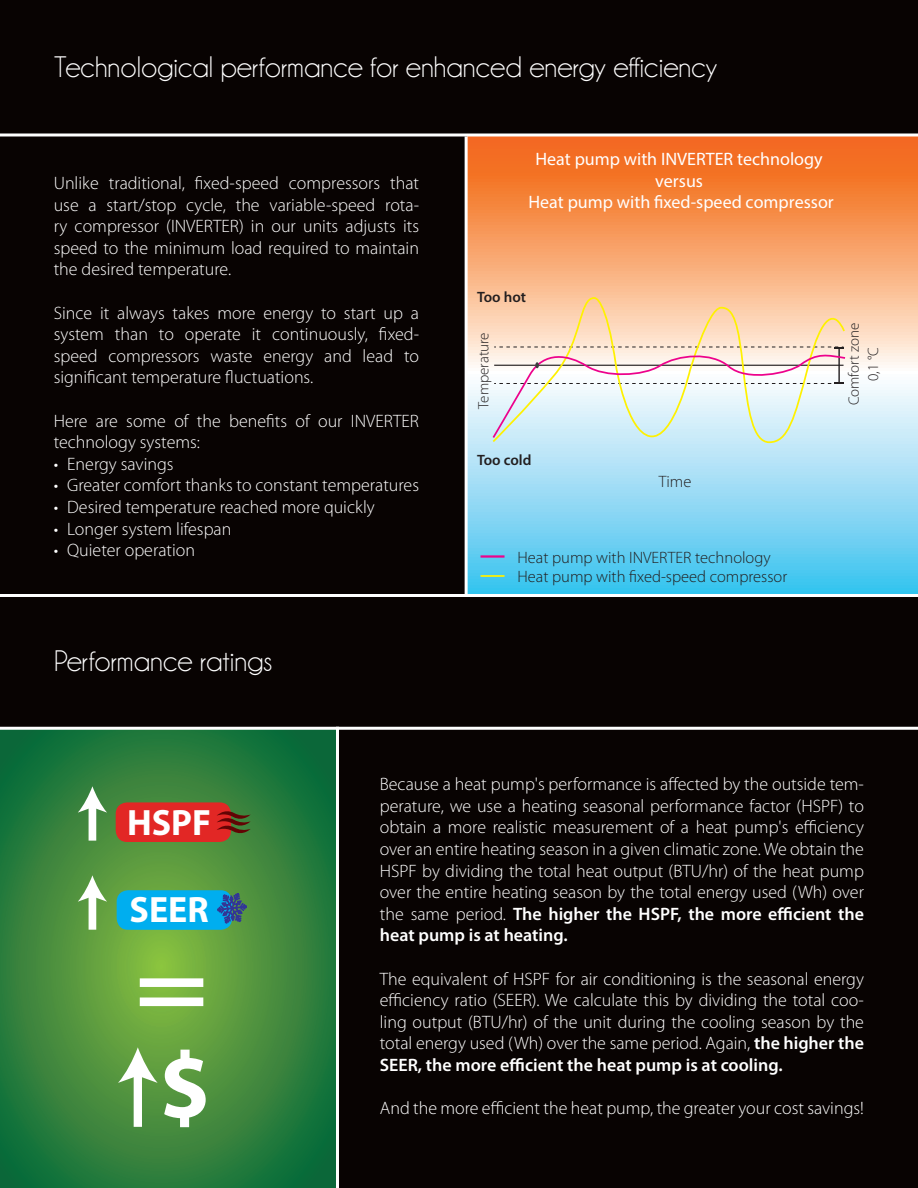
<style>
.page{position:relative;width:918px;height:1188px;background:#fff}
.page>*{position:absolute;margin:0;border:0;box-sizing:border-box;transform-origin:0 0}
.t1{font:700 95.1px "Myriad Pro";color:#fff}
.t2{font:700 36.75px "Myriad Pro";color:#fff}
.t3{font:30px "Champagne&Limousines";color:#fff}
.t4{font:300 18px/21.6px "Myriad Pro";color:#fff;text-align:justify}
.t5{font:18px/21.6px "Myriad Pro";color:#fff;text-align:center}
.t6{font:300 16.5px "Myriad Pro";color:#231f20}
.t7{font:300 15px/19.5px "Myriad Pro";color:#231f20;text-align:center}
.t8{font:600 15px "Myriad Pro";color:#231f20}
.s1{font-weight:600}
</style>
<div class="page">
<div style="left:0;top:136px;width:918px;height:1052px;background:#080302"></div>
<svg style="left:0;top:730px;width:336px;height:458px;background:#3a863d"></svg>
<svg style="left:468px;top:136px;width:450px;height:458px;background:#c1b6a5"></svg>
<svg style="left:492px;top:295px;width:354px;height:149px;background:#f7d7b8"></svg>
<hr style="left:481px;top:575px;width:24px;height:2px;background:#fff101">
<hr style="left:481px;top:555px;width:24px;height:3px;background:#ed028c">
<svg style="left:492px;top:347px;width:355px;height:92px;background:#e5eae9"></svg>
<div style="left:0;top:0;width:918px;height:134px;background:#080302"></div>
<hr style="left:0;top:133px;width:918px;height:3px;background:#fff">
<hr style="left:0;top:727px;width:918px;height:3px;background:#fff">
<hr style="left:0;top:594px;width:918px;height:3px;background:#fff">
<hr style="left:336px;top:727px;width:3px;height:461px;background:#fff">
<hr style="left:465px;top:137px;width:3px;height:459px;background:#fff">
<div style="left:117px;top:890px;width:115px;height:40px;background:#00aeef;border-radius:12px"></div>
<svg style="left:217px;top:866px;width:30px;height:84px;background:#478a64"></svg>
<div style="left:116px;top:802px;width:115px;height:40px;background:#e22725;border-radius:12px"></div>
<svg style="left:217px;top:810px;width:34px;height:24px"></svg>
<div style="left:89px;top:805px;width:7px;height:36px;background:#fff"></div>
<svg style="left:78px;top:786px;width:29px;height:27px"></svg>
<div style="left:89px;top:894px;width:7px;height:36px;background:#fff"></div>
<svg style="left:78px;top:875px;width:29px;height:27px"></svg>
<svg style="left:140px;top:978px;width:63px;height:28px;background:#cbe2b4"></svg>
<div style="left:134px;top:1072px;width:8px;height:55px;background:#fff"></div>
<svg style="left:118px;top:1047px;width:40px;height:36px"></svg>
<h3 class="t3" style="left:54px;top:50px;width:665px">Technological performance for enhanced energy efficiency</h3>
<p class="t4" style="left:54px;top:173px;width:367px">Unlike traditional, fixed-speed compressors that use a start/stop cycle, the variable-speed rota&shy;ry compressor (INVERTER) in our units adjusts its speed to the minimum load required to maintain the desired temperature.</p>
<p class="t4" style="left:54px;top:302px;width:367px">Since it always takes more energy to start up a system than to operate it continuously, fixed&shy;speed compressors waste energy and lead to significant temperature fluctuations.</p>
<p class="t4" style="left:54px;top:410px;width:367px">Here are some of the benefits of our INVERTER technology systems:</p>
<p class="t4" style="left:54px;top:453px;width:121px">• Energy savings</p>
<p class="t4" style="left:54px;top:475px;width:367px">• Greater comfort thanks to constant temperatures</p>
<p class="t4" style="left:54px;top:497px;width:323px">• Desired temperature reached more quickly</p>
<p class="t4" style="left:54px;top:518px;width:179px">• Longer system lifespan</p>
<p class="t4" style="left:54px;top:540px;width:143px">• Quieter operation</p>
<h3 class="t3" style="left:54px;top:644px;width:220px">Performance ratings</h3>
<p class="t5" style="left:529px;top:148px;width:307px">Heat pump with INVERTER technology versus<br>Heat pump with fixed-speed compressor</p>
<p class="t8" style="left:477px;top:288px;width:51px">Too hot</p>
<p class="t7" style="left:474px;top:409px;width:78px;rotate:-90deg">Temperature</p>
<p class="t7" style="left:844px;top:405px;width:84px;rotate:-90deg">Comfort zone<br>0,1 °C</p>
<p class="t8" style="left:477px;top:452px;width:56px">Too cold</p>
<p class="t6" style="left:659px;top:472px;width:34px">Time</p>
<p class="t6" style="left:518px;top:549px;width:255px">Heat pump with INVERTER technology</p>
<p class="t6" style="left:518px;top:568px;width:271px">Heat pump with fixed-speed compressor</p>
<h2 class="t2" style="left:127px;top:798px;width:86px">HSPF</h2>
<h2 class="t2" style="left:130px;top:886px;width:81px">SEER</h2>
<h1 class="t1" style="left:159px;top:1025px;width:53px">$</h1>
<p class="t4" style="left:380px;top:774px;width:486px">Because a heat pump's performance is affected by the outside tem&shy;perature, we use a heating seasonal performance factor (HSPF) to obtain a more realistic measurement of a heat pump's efficiency over an entire heating season in a given climatic zone. We obtain the HSPF by dividing the total heat output (BTU/hr) of the heat pump over the entire heating season by the total energy used (Wh) over the same period. <span class="s1">The higher the HSPF, the more efficient the heat pump is at heating.</span></p>
<p class="t4" style="left:380px;top:968px;width:486px">The equivalent of HSPF for air conditioning is the seasonal energy efficiency ratio (SEER). We calculate this by dividing the total coo&shy;ling output (BTU/hr) of the unit during the cooling season by the total energy used (Wh) over the same period. Again, <span class="s1">the higher the SEER, the more efficient the heat pump is at cooling.</span></p>
<p class="t4" style="left:380px;top:1098px;width:486px">And the more efficient the heat pump, the greater your cost savings!</p>
</div>
